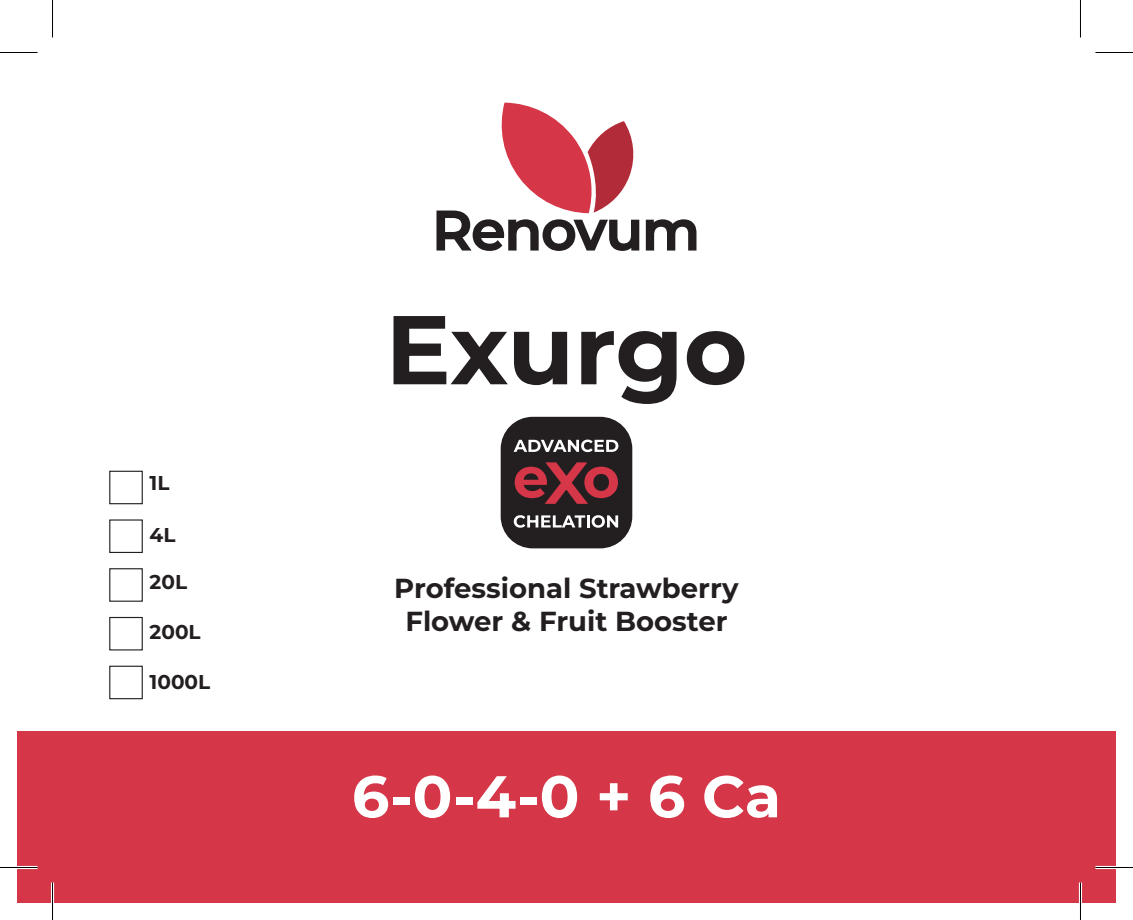
<style>
.page{position:relative;width:1133px;height:920px;background:#fff}
.page>*{position:absolute;margin:0;border:0;box-sizing:border-box;transform-origin:0 0}
.t1{font:700 97.5px "Montserrat";letter-spacing:-.005em;color:#231f20}
.t2{font:700 58.75px "Montserrat";color:#fff}
.t3{font:700 27.5px/33px "Montserrat";color:#231f20;text-align:center}
.t4{font:700 20px "Montserrat";color:#231f20}
</style>
<div class="page">
<div style="left:17px;top:731px;width:1098px;height:172px;background:#d53648"></div>
<svg style="left:109px;top:470px;width:34px;height:230px"></svg>
<div style="left:500px;top:417px;width:132px;height:131px;background:#231f20;border-radius:32px"></div>
<svg style="left:515px;top:462px;width:103px;height:42px"></svg>
<svg style="left:513px;top:440px;width:105px;height:12px"></svg>
<svg style="left:514px;top:515px;width:104px;height:13px"></svg>
<svg style="left:646px;top:219px;width:50px;height:32px"></svg>
<svg style="left:436px;top:103px;width:203px;height:148px"></svg>
<hr style="left:0;top:866px;width:38px;height:3px;background:#fff">
<hr style="left:1095px;top:866px;width:38px;height:3px;background:#fff">
<hr style="left:51px;top:882px;width:3px;height:38px;background:#fff">
<svg style="left:1078px;top:882px;width:4px;height:21px"></svg>
<hr style="left:0;top:52px;width:38px;height:1px;background:#000">
<hr style="left:1095px;top:52px;width:38px;height:1px;background:#000">
<hr style="left:0;top:867px;width:38px;height:1px;background:#000">
<hr style="left:1095px;top:867px;width:38px;height:1px;background:#000">
<hr style="left:52px;top:0;width:1px;height:37px;background:#000">
<hr style="left:52px;top:882px;width:1px;height:38px;background:#000">
<hr style="left:1080px;top:0;width:1px;height:37px;background:#000">
<hr style="left:1080px;top:882px;width:1px;height:38px;background:#000">
<p class="t4" style="left:150px;top:470px;width:21px">1L</p>
<p class="t4" style="left:150px;top:521px;width:27px">4L</p>
<p class="t4" style="left:150px;top:569px;width:39px">20L</p>
<p class="t4" style="left:150px;top:618px;width:53px">200L</p>
<p class="t4" style="left:150px;top:668px;width:62px">1000L</p>
<h1 class="t1" style="left:385px;top:285px;width:364px">Exurgo</h1>
<p class="t3" style="left:394px;top:571px;width:346px">Professional Strawberry<br>Flower &amp; Fruit Booster</p>
<h2 class="t2" style="left:352px;top:757px;width:431px">6-0-4-0 + 6 Ca</h2>
</div>
